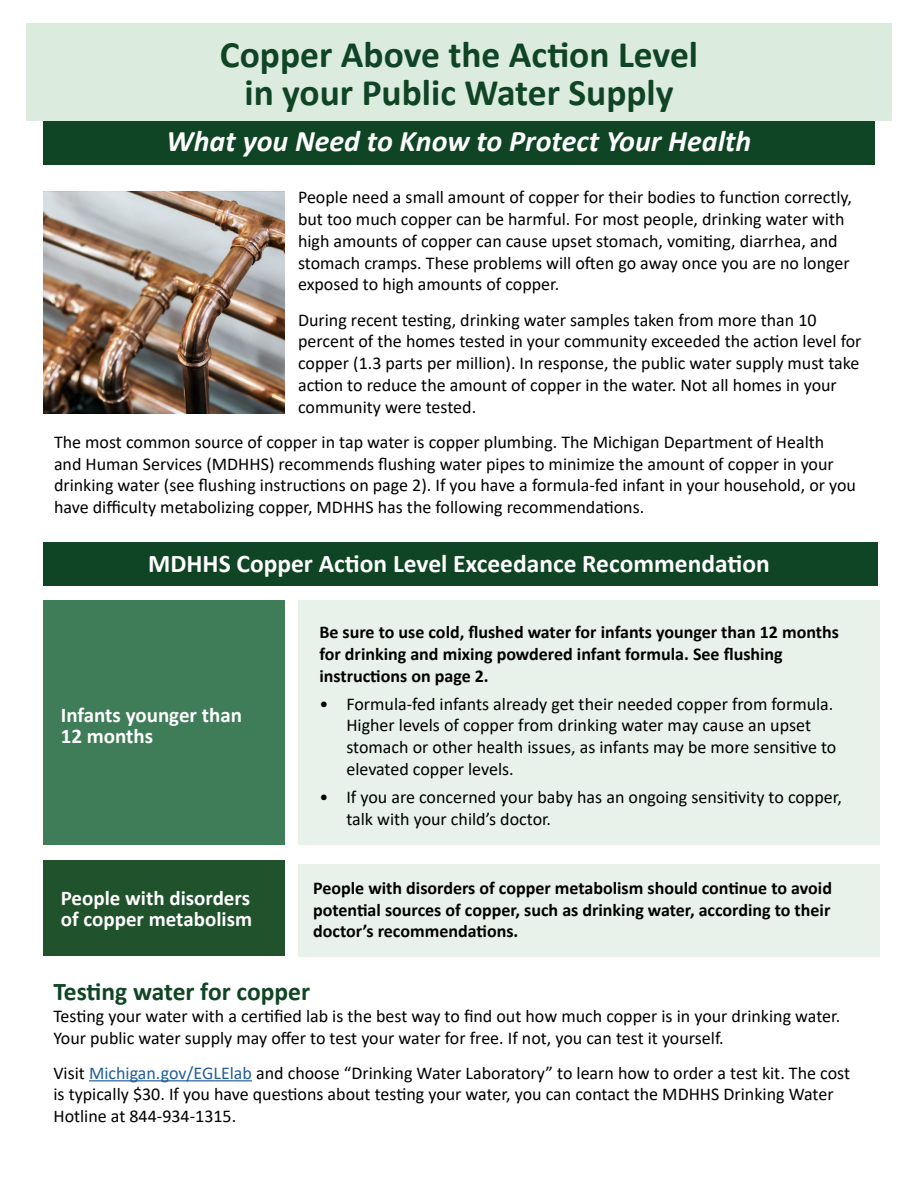
<style>
.page{position:relative;width:918px;height:1188px;background:#fff}
.page>*{position:absolute;margin:0;border:0;box-sizing:border-box;transform-origin:0 0}
.t1{font:700 37.5px/37.5px "Calibri";color:#0f4524;text-align:center}
.t2{font:italic 700 30px "Calibri";color:#fff}
.t3{font:700 25.5px "Calibri";color:#fff}
.t4{font:700 25.5px "Calibri";color:#0f4524}
.t5{font:700 21px/21px "Calibri";color:#fff}
.t6{font:18px/21.8px "Calibri";color:#000}
.t7{font:700 18px/21.6px "Calibri";color:#000}
.s1{color:#215e9e}
</style>
<div class="page">
<div style="left:43px;top:121px;width:832px;height:43px;background:#0f4524"></div>
<div style="left:26px;top:24px;width:866px;height:97px;background:#dbebde"></div>
<div style="left:43px;top:600px;width:242px;height:245px;background:#3f7d59"></div>
<div style="left:43px;top:543px;width:835px;height:43px;background:#0f4524"></div>
<div style="left:298px;top:600px;width:581px;height:245px;background:#e8f2ea"></div>
<div style="left:43px;top:860px;width:242px;height:96px;background:#20522b"></div>
<div style="left:298px;top:864px;width:581px;height:92px;background:#e8f2ea"></div>
<hr style="left:89px;top:1080px;width:163px;height:1px;background:#215e9e">
<img style="left:43px;top:191px;width:242px;height:223px">
<h1 class="t1" style="left:220px;top:36px;width:480px">Copper Above the Action Level in your Public Water Supply</h1>
<h2 class="t2" style="left:167px;top:120px;width:586px">What you Need to Know to Protect Your Health</h2>
<p class="t6" style="left:298px;top:186px;width:555px">People need a small amount of copper for their bodies to function correctly, but too much copper can be harmful. For most people, drinking water with high amounts of copper can cause upset stomach, vomiting, diarrhea, and stomach cramps. These problems will often go away once you are no longer exposed to high amounts of copper.</p>
<p class="t6" style="left:298px;top:308px;width:565px">During recent testing, drinking water samples taken from more than 10 percent of the homes tested in your community exceeded the action level for copper (1.3 parts per million). In response, the public water supply must take action to reduce the amount of copper in the water. Not all homes in your community were tested.</p>
<p class="t6" style="left:54px;top:431px;width:804px">The most common source of copper in tap water is copper plumbing. The Michigan Department of Health and Human Services (MDHHS) recommends flushing water pipes to minimize the amount of copper in your drinking water (see flushing instructions on page 2). If you have a formula-fed infant in your household, or you have difficulty metabolizing copper, MDHHS has the following recommendations.</p>
<h3 class="t3" style="left:148px;top:545px;width:623px">MDHHS Copper Action Level Exceedance Recommendation</h3>
<p class="t5" style="left:61px;top:704px;width:183px">Infants younger than<br>12 months</p>
<p class="t7" style="left:319px;top:621px;width:521px">Be sure to use cold, flushed water for infants younger than 12 months for drinking and mixing powdered infant formula. See flushing instructions on page 2.</p>
<p class="t6" style="left:346px;top:693px;width:492px;text-indent:-27px">• Formula-fed infants already get their needed copper from formula.<br>Higher levels of copper from drinking water may cause an upset stomach or other health issues, as infants may be more sensitive to elevated copper levels.</p>
<p class="t6" style="left:346px;top:786px;width:497px;text-indent:-27px">• If you are concerned your baby has an ongoing sensitivity to copper, talk with your child’s doctor.</p>
<p class="t5" style="left:61px;top:887px;width:193px">People with disorders of copper metabolism</p>
<p class="t7" style="left:313px;top:877px;width:520px;text-align:justify">People with disorders of copper metabolism should continue to avoid potential sources of copper, such as drinking water, according to their doctor’s recommendations.</p>
<h3 class="t4" style="left:53px;top:974px;width:258px">Testing water for copper</h3>
<p class="t6" style="left:53px;top:1005px;width:788px">Testing your water with a certified lab is the best way to find out how much copper is in your drinking water.<br>Your public water supply may offer to test your water for free. If not, you can test it yourself.</p>
<p class="t6" style="left:53px;top:1062px;width:798px">Visit <span class="s1">Michigan.gov/EGLElab</span> and choose “Drinking Water Laboratory” to learn how to order a test kit. The cost is typically $30. If you have questions about testing your water, you can contact the MDHHS Drinking Water<br>Hotline at 844-934-1315.</p>
</div>
